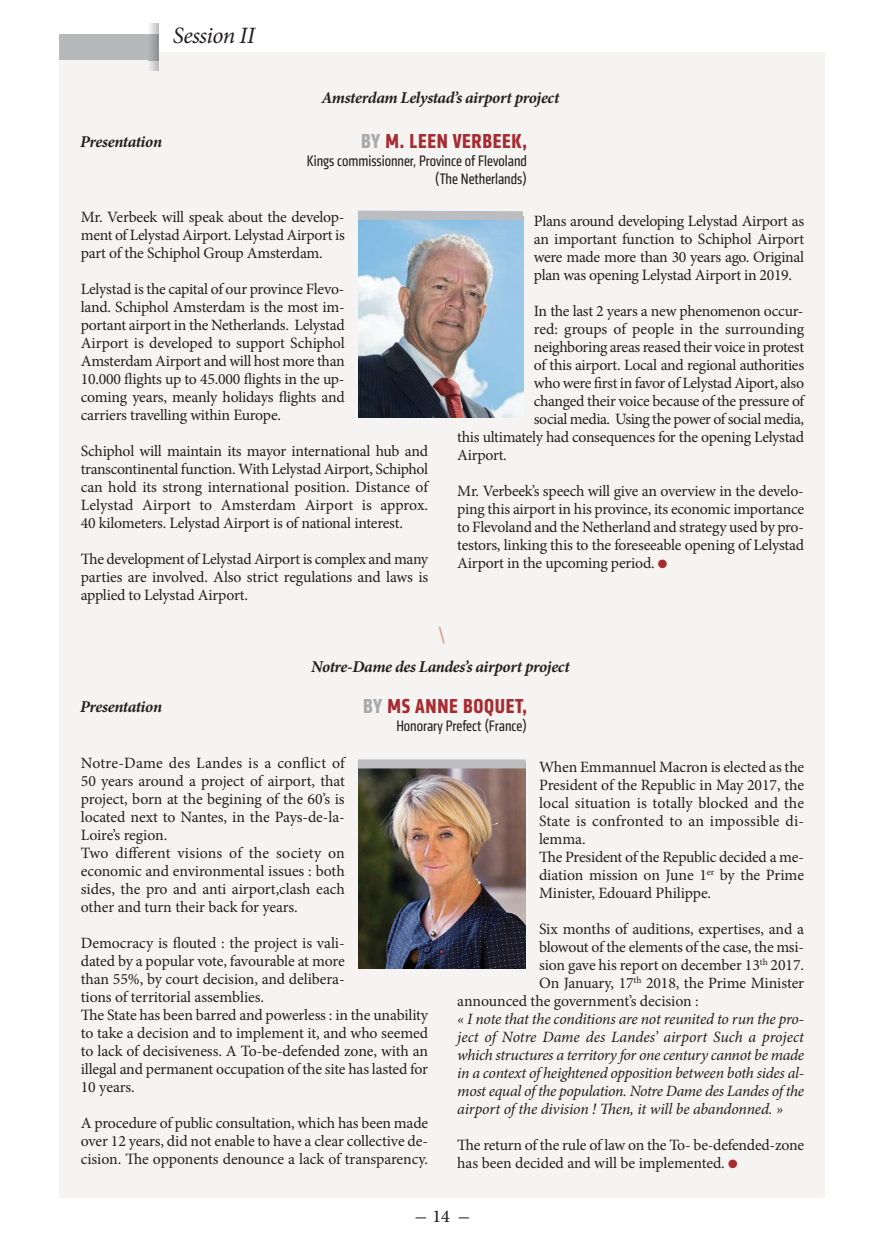
<style>
.page{position:relative;width:885px;height:1259px;background:#fff}
.page>*{position:absolute;margin:0;border:0;box-sizing:border-box;transform-origin:0 0}
.t1{font:italic 23.4px "Minion Pro";letter-spacing:-.03em;color:#231f20}
.t2{font:700 condensed 21px "Klavika";letter-spacing:.03em;color:#a72c31}
.t3{font:500 18px "Minion Pro";color:#231f20;scale:.7 1}
.t4{font:italic 700 16.5px "Minion Pro";letter-spacing:-.02em;color:#231f20}
.t5{font:15.75px/18px "Minion Pro";letter-spacing:-.01em;color:#231f20;text-align:justify}
.t6{font:italic 15.75px/18px "Minion Pro";letter-spacing:-.015em;color:#231f20;text-align:justify}
.t7{font:condensed 15.75px/18px "Klavika";color:#231f20;text-align:right}
.t8{font:15.75px "Minion Pro";letter-spacing:-.03em;color:#231f20}
.s1{color:#a7a9ac}
.s2{color:#a72c31}
</style>
<div class="page">
<div style="left:60px;top:52px;width:765px;height:1146px;background:#f6f4f3"></div>
<img style="left:358px;top:225px;width:165px;height:192px">
<svg style="left:358px;top:210px;width:166px;height:15px;background:#b0c2cf"></svg>
<img style="left:358px;top:768px;width:167px;height:200px">
<div style="left:358px;top:759px;width:167px;height:9px;background:#bbbdc0"></div>
<div style="left:59px;top:35px;width:100px;height:25px;background:#b6b8ba"></div>
<svg style="left:148px;top:23px;width:11px;height:48px"></svg>
<img style="left:148px;top:35px;width:11px;height:25px">
<h1 class="t1" style="left:173px;top:27px;width:84px">Session II</h1>
<p class="t4" style="left:321px;top:92px;width:239px">Amsterdam Lelystad’s airport project</p>
<h2 class="t2" style="left:361px;top:133px;width:167px"><span class="s1">BY</span> M. LEEN VERBEEK,</h2>
<p class="t7" style="left:307px;top:153px;width:221px">Kings commissionner, Province of Flevoland (The Netherlands)</p>
<p class="t5" style="left:81px;top:209px;width:265px">Mr. Verbeek will speak about the develop&shy;ment of Lelystad Airport. Lelystad Airport is part of the Schiphol Group Amsterdam.</p>
<p class="t5" style="left:81px;top:281px;width:265px">Lelystad is the capital of our province Flevo&shy;land. Schiphol Amsterdam is the most im&shy;portant airport in the Netherlands. Lelystad Airport is developed to support Schiphol Amsterdam Airport and will host more than 10.000 flights up to 45.000 flights in the up&shy;coming years, meanly holidays flights and carriers travelling within Europe.</p>
<p class="t5" style="left:81px;top:443px;width:349px">Schiphol will maintain its mayor international hub and transcontinental function. With Lelystad Airport, Schiphol can hold its strong international position. Distance of Lelystad Airport to Amsterdam Airport is approx.<br>40 kilometers. Lelystad Airport is of national interest.</p>
<p class="t5" style="left:81px;top:551px;width:349px">The development of Lelystad Airport is complex and many parties are involved. Also strict regulations and laws is applied to Lelystad Airport.</p>
<p class="t4" style="left:80px;top:135px;width:83px">Presentation</p>
<p class="t5" style="left:533px;top:213px;width:272px">Plans around developing Lelystad Airport as an important function to Schiphol Airport were made more than 30 years ago. Original plan was opening Lelystad Airport in 2019.</p>
<p class="t5" style="left:533px;top:303px;width:271px">In the last 2 years a new phenomenon occur-</p>
<p class="t5" style="left:533px;top:321px;width:272px">red: groups of people in the surrounding</p>
<p class="t5" style="left:533px;top:339px;width:272px">neighboring areas reased their voice in protest</p>
<p class="t5" style="left:533px;top:357px;width:272px">of this airport. Local and regional authorities</p>
<p class="t5" style="left:533px;top:375px;width:272px">who were first in favor of Lelystad Aiport, also</p>
<p class="t5" style="left:533px;top:393px;width:272px">changed their voice because of the pressure of</p>
<p class="t8" style="left:533px;top:412px;width:272px">social media. Using the power of social media,</p>
<p class="t5" style="left:457px;top:429px;width:348px">this ultimately had consequences for the opening Lelystad</p>
<p class="t5" style="left:457px;top:447px;width:51px">Airport.</p>
<p class="t5" style="left:457px;top:483px;width:348px">Mr. Verbeek’s speech will give an overview in the develo&shy;ping this airport in his province, its economic importance to Flevoland and the Netherland and strategy used by pro&shy;testors, linking this to the foreseeable opening of Lelystad Airport in the upcoming period. <span class="s2">●</span></p>
<p class="t4" style="left:80px;top:700px;width:83px">Presentation</p>
<p class="t4" style="left:311px;top:660px;width:260px">Notre-Dame des Landes’s airport project</p>
<h2 class="t2" style="left:363px;top:698px;width:165px"><span class="s1">BY</span> MS ANNE BOQUET,</h2>
<p class="t7" style="left:396px;top:718px;width:132px">Honorary Prefect (France)</p>
<p class="t5" style="left:81px;top:755px;width:265px;text-align:left">Notre-Dame des Landes is a conflict of 50 years around a project of airport, that project, born at the begining of the 60’s is located next to Nantes, in the Pays-de-la-Loire’s region.<br>Two different visions of the society on economic and environmental issues : both sides, the pro and anti airport,clash each other and turn their back for years.</p>
<p class="t5" style="left:81px;top:935px;width:349px;text-align:left">Democracy is flouted : the project is vali-<br>dated by a popular vote, favourable at more<br>than 55%, by court decision, and delibera-<br>tions of territorial assemblies.<br>The State has been barred and powerless : in the unability to take a decision and to implement it, and who seemed to lack of decisiveness. A To-be-defended zone, with an illegal and permanent occupation of the site has lasted for 10 years.</p>
<p class="t5" style="left:81px;top:1115px;width:349px">A procedure of public consultation, which has been made over 12 years, did not enable to have a clear collective de&shy;cision. The opponents denounce a lack of transparency.</p>
<p class="t5" style="left:539px;top:759px;width:267px;text-align:left">When Emmannuel Macron is elected as the President of the Republic in May 2017, the local situation is totally blocked and the State is confronted to an impossible di&shy;lemma.<br>The President of the Republic decided a me&shy;diation mission on June 1<sup>er</sup> by the Prime Minister, Edouard Philippe.</p>
<p class="t5" style="left:539px;top:921px;width:266px">Six months of auditions, expertises, and a</p>
<p class="t5" style="left:539px;top:939px;width:266px">blowout of the elements of the case, the msi-</p>
<p class="t5" style="left:539px;top:957px;width:266px">sion gave his report on december 13<sup>th</sup> 2017.</p>
<p class="t5" style="left:539px;top:975px;width:266px">On January, 17<sup>th</sup> 2018, the Prime Minister</p>
<p class="t5" style="left:457px;top:993px;width:243px">announced the government’s decision :</p>
<p class="t6" style="left:457px;top:1011px;width:348px">« I note that the conditions are not reunited to run the pro&shy;ject of Notre Dame des Landes’ airport Such a project which structures a territory for one century cannot be made in a context of heightened opposition between both sides al&shy;most equal of the population. Notre Dame des Landes of the airport of the division ! Then, it will be abandonned. »</p>
<p class="t5" style="left:457px;top:1137px;width:348px">The return of the rule of law on the To- be-defended-zone has been decided and will be implemented. <span class="s2">●</span></p>
<p class="t3" style="left:415px;top:1205px;width:79px">— 14 —</p>
</div>
